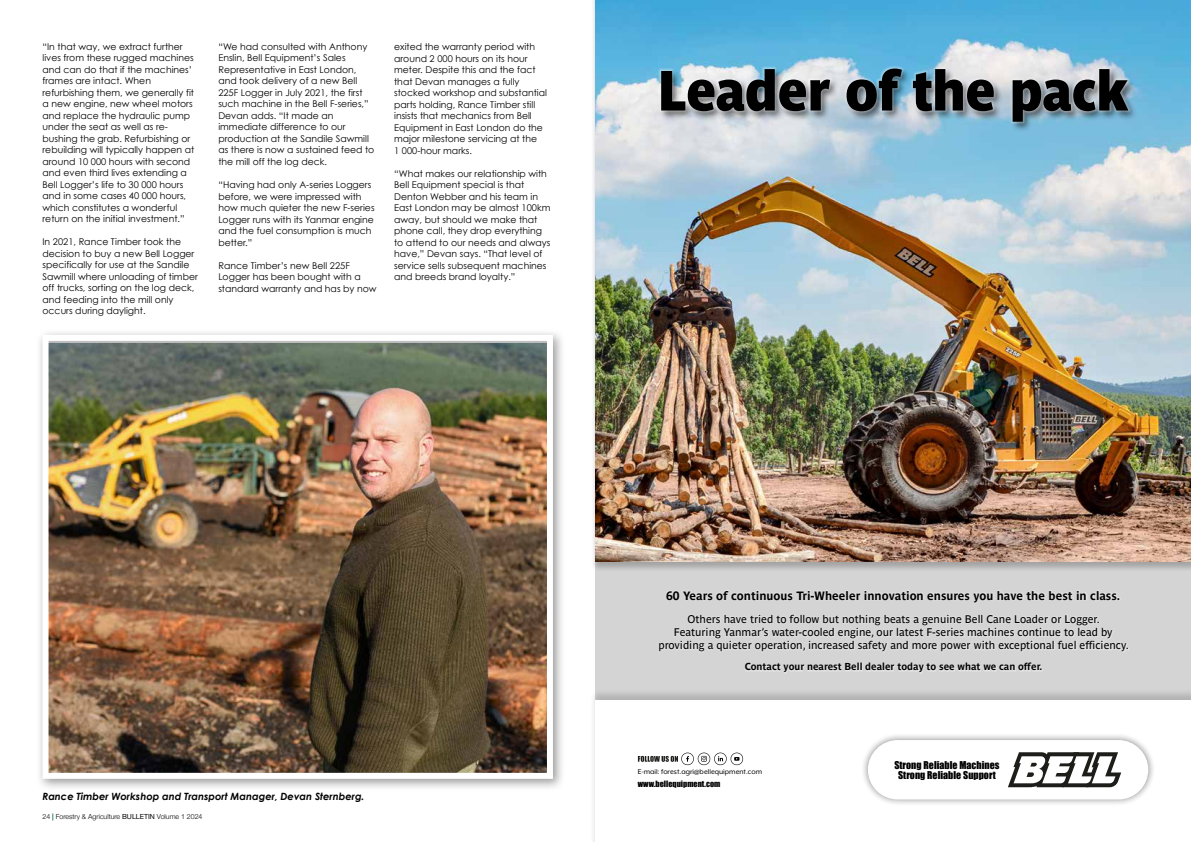
<style>
.page{position:relative;width:1191px;height:842px;background:#fff}
.page>*{position:absolute;margin:0;border:0;box-sizing:border-box;transform-origin:0 0}
.t1{font:56px "Parisine Std Narr Sombre";color:#000}
.t2{font:700 12px "Parisine Std";color:#000}
.t3{font:11px/13.2px "Parisine Std";color:#000;text-align:center}
.t4{font:italic 700 10px "Century Gothic";color:#000}
.t5{font:700 10px "Parisine Std";color:#000}
.t6{font:9.9px/9.9px "Impact";letter-spacing:.005em;color:#000;text-align:center}
.t7{font:9.3px/11.5px "Century Gothic";color:#000}
.t8{font:8px "Mr Eaves XL Mod OT";color:#000}
.t9{font:8px "Impact";letter-spacing:.005em;color:#000}
.t10{font:300 7px "Helvetica Neue";color:#000}
.s1{font-weight:700;color:#006537}
.s2{font-weight:400}
</style>
<div class="page">
<div style="left:595px;top:561px;width:596px;height:140px;background:#d4d4d4"></div>
<div style="left:589px;top:689px;width:602px;height:153px;background:#000;opacity:.16"></div>
<div style="left:595px;top:701px;width:596px;height:141px;background:#fff"></div>
<div style="left:36px;top:328px;width:529px;height:463px;background:#000;opacity:.4"></div>
<img style="left:50px;top:343px;width:496px;height:429px">
<div style="left:43px;top:335px;width:510px;height:444px;border:6px solid #fff"></div>
<div style="left:590px;top:0;width:601px;height:572px;background:#000;opacity:.23"></div>
<img style="left:595px;top:0;width:596px;height:561px">
<div style="left:659px;top:67px;width:478px;height:65px;background:#000;opacity:.55"></div>
<div style="left:658px;top:66px;width:472px;height:58px;background:#fff;opacity:.75"></div>
<div style="left:658px;top:589px;width:471px;height:85px;background:#fff;opacity:.75"></div>
<div style="left:860px;top:732px;width:295px;height:75px;background:#000;opacity:.5"></div>
<div style="left:868px;top:740px;width:280px;height:59px;background:#fff;border-radius:30px"></div>
<svg style="left:1008px;top:752px;width:113px;height:35px"></svg>
<svg style="left:638px;top:753px;width:105px;height:12px"></svg>
<p class="t7" style="left:43px;top:41px;width:153px">“In that way, we extract further lives from these rugged machines and can do that if the machines’ frames are intact. When refurbishing them, we generally fit a new engine, new wheel motors and replace the hydraulic pump under the seat as well as re&shy;bushing the grab. Refurbishing or rebuilding will typically happen at around 10 000 hours with second and even third lives extending a<br>Bell Logger’s life to 30 000 hours and in some cases 40 000 hours, which constitutes a wonderful return on the initial investment.”</p>
<p class="t7" style="left:43px;top:236px;width:157px">In 2021, Rance Timber took the decision to buy a new Bell Logger specifically for use at the Sandile<br>Sawmill where unloading of timber off trucks, sorting on the log deck, and feeding into the mill only occurs during daylight.</p>
<p class="t7" style="left:218px;top:41px;width:157px">“We had consulted with Anthony<br>Enslin, Bell Equipment’s Sales<br>Representative in East London, and took delivery of a new Bell<br>225F Logger in July 2021, the first such machine in the Bell F-series,”<br>Devan adds. “It made an immediate difference to our production at the Sandile Sawmill as there is now a sustained feed to the mill off the log deck.</p>
<p class="t7" style="left:218px;top:179px;width:158px">“Having had only A-series Loggers before, we were impressed with how much quieter the new F-series<br>Logger runs with its Yanmar engine and the fuel consumption is much better.”</p>
<p class="t7" style="left:218px;top:259px;width:160px">Rance Timber’s new Bell 225F<br>Logger has been bought with a standard warranty and has by now</p>
<p class="t7" style="left:394px;top:41px;width:154px">exited the warranty period with around 2 000 hours on its hour meter. Despite this and the fact that Devan manages a fully stocked workshop and substantial parts holding, Rance Timber still insists that mechanics from Bell<br>Equipment in East London do the major milestone servicing at the<br>1 000-hour marks.</p>
<p class="t7" style="left:394px;top:167px;width:158px">“What makes our relationship with<br>Bell Equipment special is that<br>Denton Webber and his team in<br>East London may be almost 100km away, but should we make that phone call, they drop everything to attend to our needs and always have,” Devan says. “That level of service sells subsequent machines and breeds brand loyalty.”</p>
<h1 class="t1" style="left:658px;top:57px;width:472px">Leader of the pack</h1>
<p class="t4" style="left:43px;top:790px;width:323px">Rance Timber Workshop and Transport Manager, Devan Sternberg.</p>
<p class="t10" style="left:43px;top:811px;width:161px">24 <span class="s1">|</span> Forestry &amp; Agriculture <span class="s2">BULLETIN</span> Volume 1 2024</p>
<p class="t2" style="left:666px;top:589px;width:455px">60 Years of continuous Tri-Wheeler innovation ensures you have the best in class.</p>
<p class="t3" style="left:658px;top:612px;width:472px">Others have tried to follow but nothing beats a genuine Bell Cane Loader or Logger.<br>Featuring Yanmar’s water-cooled engine, our latest F-series machines continue to lead by providing a quieter operation, increased safety and more power with exceptional fuel efficiency.</p>
<p class="t5" style="left:745px;top:661px;width:299px">Contact your nearest Bell dealer today to see what we can offer.</p>
<p class="t8" style="left:638px;top:767px;width:126px">E-mail: forest.agri@bellequipment.com</p>
<p class="t9" style="left:638px;top:777px;width:84px">www.bellequipment.com</p>
<p class="t6" style="left:894px;top:760px;width:107px">Strong Reliable Machines<br>Strong Reliable Support</p>
</div>
